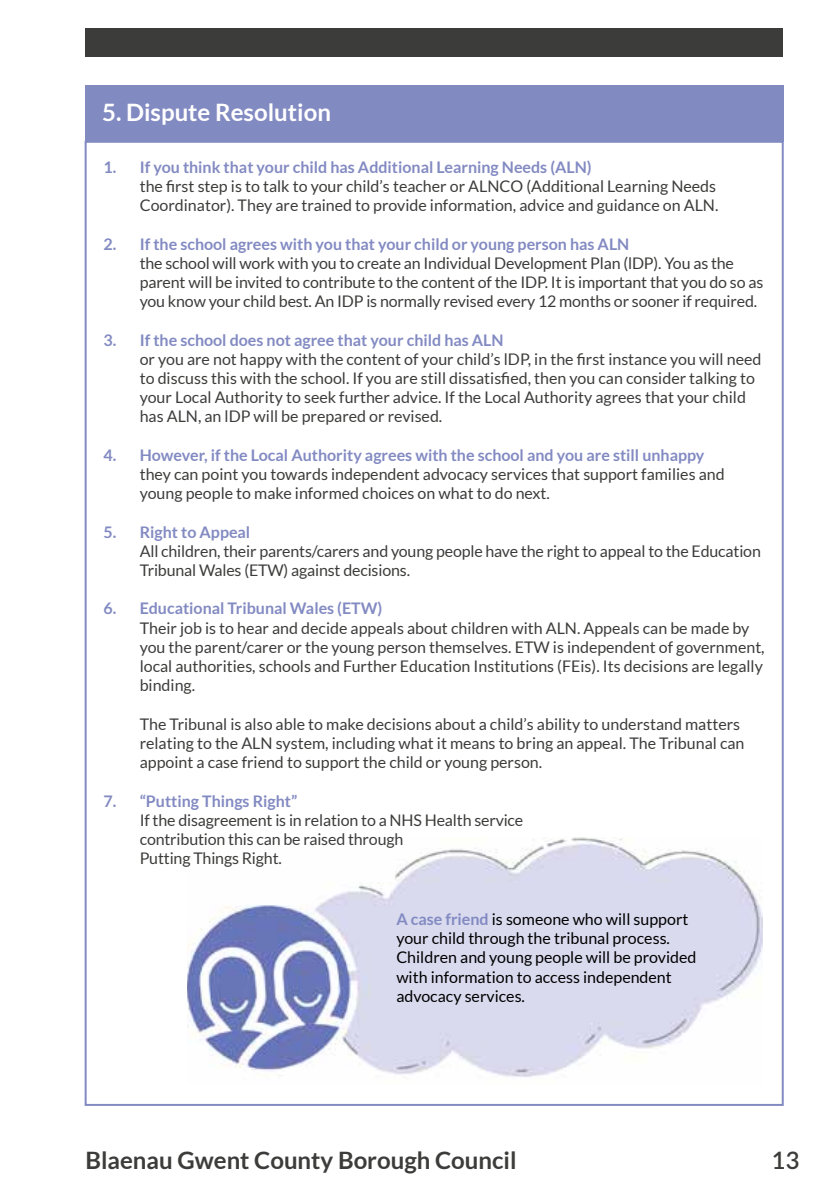
<style>
.page{position:relative;width:840px;height:1191px;background:#fff}
.page>*{position:absolute;margin:0;border:0;box-sizing:border-box;transform-origin:0 0}
.t1{font:700 24px "Lato";color:#3c3c3b}
.t2{font:700 24px "Lato";color:#fff}
.t3{font:600 24px "Lato";color:#3c3c3b}
.t4{font:16px/19.2px "Lato";color:#3c3c3b}
.t5{font:700 16px "Lato";color:#828ac2}
.t6{font:16px/19.2px "Lato";color:#000}
.s1{font-weight:700;color:#828ac2}
</style>
<div class="page">
<img style="left:187px;top:837px;width:575px;height:241px">
<div style="left:85px;top:28px;width:697px;height:29px;background:#3c3c3b"></div>
<div style="left:85px;top:85px;width:697px;height:57px;background:#828ac2"></div>
<h1 class="t2" style="left:102px;top:99px;width:230px">5. Dispute Resolution</h1>
<p class="t5" style="left:104px;top:158px;width:489px">1. If you think that your child has Additional Learning Needs (ALN)</p>
<p class="t4" style="left:140px;top:176px;width:580px">the first step is to talk to your child’s teacher or ALNCO (Additional Learning Needs<br>Coordinator). They are trained to provide information, advice and guidance on ALN.</p>
<p class="t5" style="left:104px;top:234px;width:527px">2. If the school agrees with you that your child or young person has ALN</p>
<p class="t4" style="left:140px;top:253px;width:624px">the school will work with you to create an Individual Development Plan (lDP). You as the parent will be invited to contribute to the content of the IDP. It is important that you do so as you know your child best. An IDP is normally revised every 12 months or sooner if required.</p>
<p class="t5" style="left:104px;top:330px;width:401px">3. If the school does not agree that your child has ALN</p>
<p class="t4" style="left:140px;top:349px;width:623px">or you are not happy with the content of your child’s lDP, in the first instance you will need to discuss this with the school. If you are still dissatisfied, then you can consider talking to your Local Authority to seek further advice. If the Local Authority agrees that your child has ALN, an lDP will be prepared or revised.</p>
<p class="t5" style="left:104px;top:446px;width:602px">4. However, if the Local Authority agrees with the school and you are still unhappy</p>
<p class="t4" style="left:140px;top:464px;width:586px">they can point you towards independent advocacy services that support families and young people to make informed choices on what to do next.</p>
<p class="t5" style="left:104px;top:522px;width:148px">5. Right to Appeal</p>
<p class="t4" style="left:140px;top:541px;width:622px">All children, their parents/carers and young people have the right to appeal to the Education<br>Tribunal Wales (ETW) against decisions.</p>
<p class="t5" style="left:104px;top:599px;width:280px">6. Educational Tribunal Wales (ETW)</p>
<p class="t4" style="left:140px;top:618px;width:626px">Their job is to hear and decide appeals about children with ALN. Appeals can be made by you the parent/carer or the young person themselves. ETW is independent of government, local authorities, schools and Further Education Institutions (FEis). Its decisions are legally binding.</p>
<p class="t4" style="left:140px;top:714px;width:606px">The Tribunal is also able to make decisions about a child’s ability to understand matters relating to the ALN system, including what it means to bring an appeal. The Tribunal can appoint a case friend to support the child or young person.</p>
<p class="t5" style="left:104px;top:791px;width:195px">7. “Putting Things Right”</p>
<p class="t4" style="left:140px;top:810px;width:385px">If the disagreement is in relation to a NHS Health service contribution this can be raised through<br>Putting Things Right.</p>
<p class="t6" style="left:396px;top:909px;width:301px"><span class="s1">A case friend</span> is someone who will support your child through the tribunal process.<br>Children and young people will be provided with information to access independent advocacy services.</p>
<h1 class="t1" style="left:85px;top:1147px;width:432px">Blaenau Gwent County Borough Council</h1>
<h1 class="t3" style="left:771px;top:1143px;width:29px">13</h1>
</div>
